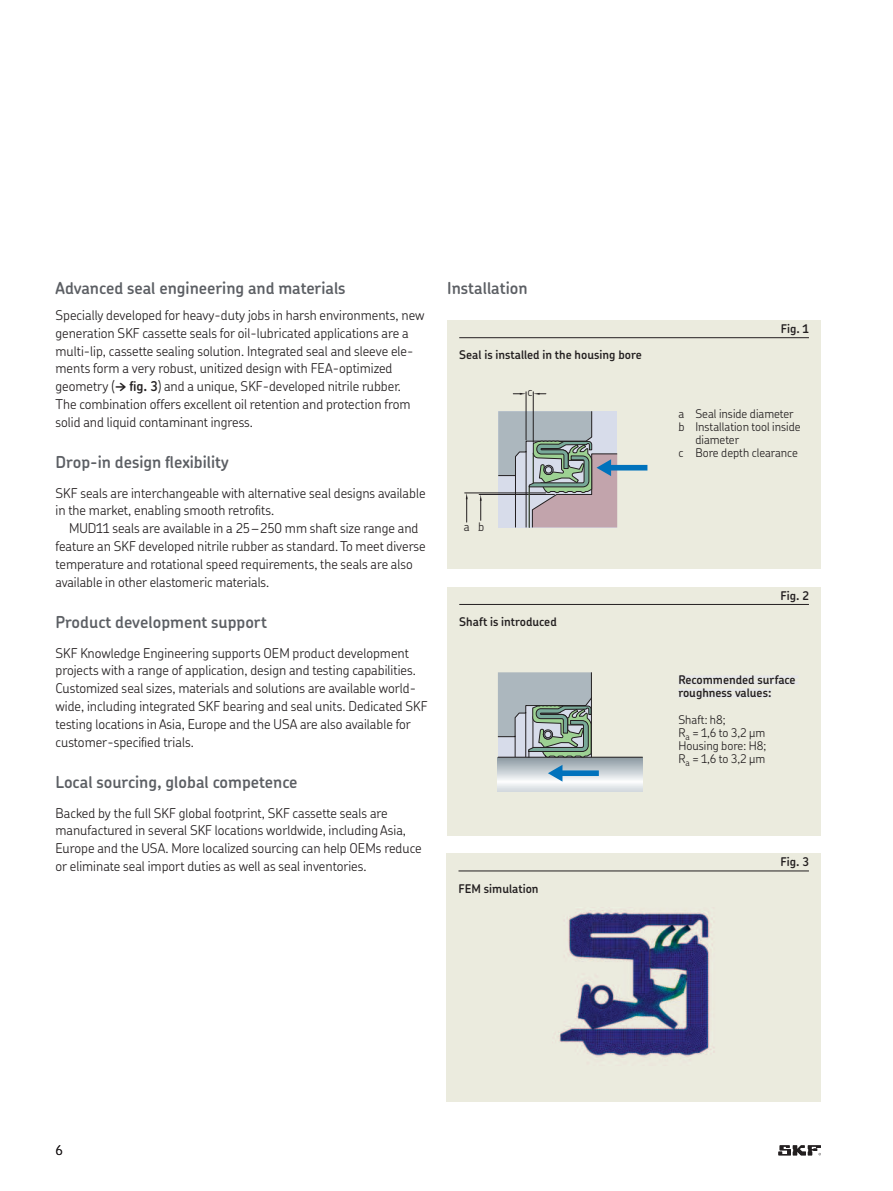
<style>
.page{position:relative;width:893px;height:1191px;background:#fff}
.page>*{position:absolute;margin:0;border:0;box-sizing:border-box;transform-origin:0 0}
.t1{font:600 16.5px "SKF Chevin OT";color:#5c5f64}
.t2{font:300 13.5px/17.9px "SKF Chevin OT";color:#231f20}
.t3{font:300 12px/13px "SKF Chevin OT";color:#231f20}
.t4{font:600 12px/13px "SKF Chevin OT";color:#231f20}
.s1{font-weight:600}
</style>
<div class="page">
<div style="left:446px;top:853px;width:374px;height:249px;background:#ebebde"></div>
<img style="left:559px;top:910px;width:156px;height:147px">
<hr style="left:458px;top:871px;width:351px;height:1px;background:#231f20">
<div style="left:447px;top:320px;width:373px;height:249px;background:#ebebde"></div>
<hr style="left:526px;top:392px;width:1px;height:48px;background:#231f20">
<hr style="left:533px;top:392px;width:1px;height:50px;background:#231f20">
<hr style="left:479px;top:494px;width:75px;height:1px;background:#231f20">
<hr style="left:464px;top:493px;width:81px;height:1px;background:#231f20">
<svg style="left:533px;top:393px;width:13px;height:2px"></svg>
<svg style="left:513px;top:393px;width:13px;height:2px"></svg>
<svg style="left:480px;top:495px;width:1px;height:25px"></svg>
<svg style="left:466px;top:493px;width:1px;height:29px"></svg>
<svg style="left:497px;top:411px;width:150px;height:117px"></svg>
<hr style="left:459px;top:337px;width:350px;height:1px;background:#231f20">
<div style="left:447px;top:587px;width:373px;height:248px;background:#ebebde"></div>
<svg style="left:498px;top:758px;width:144px;height:33px"></svg>
<hr style="left:498px;top:757px;width:144px;height:1px;background:#231f20">
<svg style="left:548px;top:765px;width:51px;height:17px"></svg>
<svg style="left:497px;top:672px;width:95px;height:87px;background:#9dabaa"></svg>
<hr style="left:459px;top:604px;width:350px;height:1px;background:#231f20">
<hr style="left:678px;top:675px;width:120px;height:3px;background:#e6e7e9">
<hr style="left:678px;top:681px;width:120px;height:3px;background:#e6e7e9">
<hr style="left:678px;top:688px;width:93px;height:3px;background:#e6e7e9">
<hr style="left:678px;top:694px;width:93px;height:3px;background:#e6e7e9">
<svg style="left:778px;top:1145px;width:42px;height:10px"></svg>
<p class="t1" style="left:55px;top:280px;width:292px">Advanced seal engineering and materials</p>
<p class="t2" style="left:55px;top:307px;width:370px">Specially developed for heavy-duty jobs in harsh environments, new generation SKF cassette seals for oil-lubricated applications are a multi-lip, cassette sealing solution. Integrated seal and sleeve ele&shy;ments form a very robust, unitized design with FEA-optimized geometry (<span class="s1">† fig. 3</span>) and a unique, SKF-developed nitrile rubber.<br>The combination offers excellent oil retention and protection from solid and liquid contaminant ingress.</p>
<p class="t1" style="left:55px;top:455px;width:175px">Drop-in design flexibility</p>
<p class="t2" style="left:55px;top:485px;width:371px">SKF seals are interchangeable with alternative seal designs available in the market, enabling smooth retrofits.</p>
<p class="t2" style="left:55px;top:520px;width:372px;text-indent:13px">MUD11 seals are available in a 25 – 250 mm shaft size range and feature an SKF developed nitrile rubber as standard. To meet diverse temperature and rotational speed requirements, the seals are also available in other elastomeric materials.</p>
<p class="t1" style="left:55px;top:615px;width:213px">Product development support</p>
<p class="t2" style="left:55px;top:645px;width:373px">SKF Knowledge Engineering supports OEM product development projects with a range of application, design and testing capabilities.<br>Customized seal sizes, materials and solutions are available world&shy;wide, including integrated SKF bearing and seal units. Dedicated SKF testing locations in Asia, Europe and the USA are also available for customer-specified trials.</p>
<p class="t1" style="left:55px;top:775px;width:243px">Local sourcing, global competence</p>
<p class="t2" style="left:55px;top:805px;width:367px">Backed by the full SKF global footprint, SKF cassette seals are manufactured in several SKF locations worldwide, including Asia, Europe and the USA. More localized sourcing can help OEMs reduce or eliminate seal import duties as well as seal inventories.</p>
<p class="t1" style="left:447px;top:280px;width:82px">Installation</p>
<p class="t4" style="left:459px;top:349px;width:184px">Seal is installed in the housing bore</p>
<p class="t3" style="left:527px;top:385px;width:6px">c</p>
<p class="t3" style="left:463px;top:521px;width:22px">a b</p>
<p class="t4" style="left:459px;top:616px;width:99px">Shaft is introduced</p>
<p class="t4" style="left:458px;top:882px;width:82px">FEM simulation</p>
<p class="t4" style="left:781px;top:323px;width:29px">Fig. 1</p>
<p class="t3" style="left:678px;top:408px;width:117px">a Seal inside diameter</p>
<p class="t3" style="left:678px;top:421px;width:124px">b Installation tool inside</p>
<p class="t3" style="left:695px;top:434px;width:45px">diameter</p>
<p class="t3" style="left:678px;top:447px;width:121px">c Bore depth clearance</p>
<p class="t4" style="left:780px;top:590px;width:30px">Fig. 2</p>
<p class="t4" style="left:678px;top:674px;width:119px">Recommended surface roughness values:</p>
<p class="t3" style="left:678px;top:713px;width:89px">Shaft: h8;<br>R<sub>a</sub> = 1,6 to 3,2 µm<br>Housing bore: H8;<br>R<sub>a</sub> = 1,6 to 3,2 µm</p>
<p class="t4" style="left:780px;top:856px;width:30px">Fig. 3</p>
<p class="t2" style="left:55px;top:1142px;width:9px">6</p>
</div>
